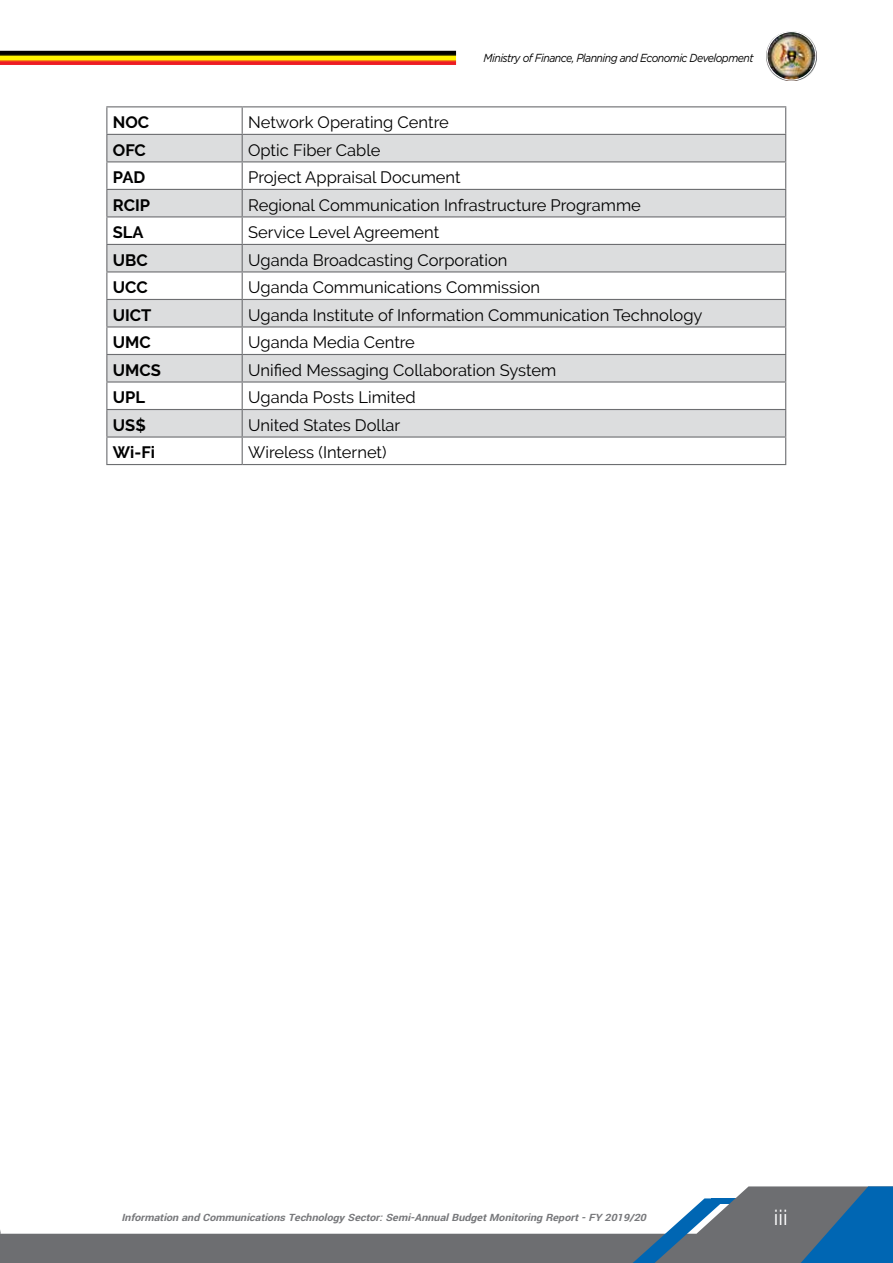
<style>
.page{position:relative;width:893px;height:1263px;background:#fff}
.page>*{position:absolute;margin:0;border:0;box-sizing:border-box;transform-origin:0 0}
.t1{font:21px "Raleway";color:#fff}
.t2{font:16.5px "Raleway";color:#000}
.t3{font:700 16.5px "Raleway";color:#000}
.t4{font:italic 11.7px "Gotham";letter-spacing:-.05em;color:#000;scale:.9 1}
.t5{font:italic 700 11.1px "Yantramanav";color:#77787b;scale:1.08 1}
</style>
<div class="page">
<img style="left:767px;top:31px;width:49px;height:50px">
<div style="left:766px;top:31px;width:50px;height:50px;border:1px solid #fff;border-radius:50%"></div>
<svg style="left:0;top:1186px;width:801px;height:77px"></svg>
<svg style="left:633px;top:1198px;width:93px;height:65px"></svg>
<svg style="left:801px;top:1186px;width:92px;height:77px;background:#28699b"></svg>
<img style="left:1px;top:51px;width:455px;height:14px">
<svg style="left:0;top:51px;width:1px;height:14px"></svg>
<svg style="left:107px;top:135px;width:678px;height:301px;fill:#dcddde"></svg>
<hr style="left:106px;top:106px;width:136px;height:1px;background:#6d6e71">
<hr style="left:242px;top:106px;width:544px;height:1px;background:#6d6e71">
<hr style="left:106px;top:134px;width:136px;height:1px;background:#6d6e71">
<hr style="left:242px;top:134px;width:544px;height:1px;background:#6d6e71">
<hr style="left:106px;top:161px;width:136px;height:1px;background:#6d6e71">
<hr style="left:242px;top:161px;width:544px;height:1px;background:#6d6e71">
<hr style="left:106px;top:189px;width:136px;height:1px;background:#6d6e71">
<hr style="left:242px;top:189px;width:544px;height:1px;background:#6d6e71">
<hr style="left:106px;top:216px;width:136px;height:1px;background:#6d6e71">
<hr style="left:242px;top:216px;width:544px;height:1px;background:#6d6e71">
<hr style="left:106px;top:244px;width:136px;height:1px;background:#6d6e71">
<hr style="left:242px;top:244px;width:544px;height:1px;background:#6d6e71">
<hr style="left:106px;top:271px;width:136px;height:1px;background:#6d6e71">
<hr style="left:242px;top:271px;width:544px;height:1px;background:#6d6e71">
<hr style="left:106px;top:299px;width:136px;height:1px;background:#6d6e71">
<hr style="left:242px;top:299px;width:544px;height:1px;background:#6d6e71">
<hr style="left:106px;top:326px;width:136px;height:2px;background:#6d6e71">
<hr style="left:242px;top:326px;width:544px;height:2px;background:#6d6e71">
<hr style="left:106px;top:354px;width:136px;height:1px;background:#6d6e71">
<hr style="left:242px;top:354px;width:544px;height:1px;background:#6d6e71">
<hr style="left:106px;top:381px;width:136px;height:2px;background:#6d6e71">
<hr style="left:242px;top:381px;width:544px;height:2px;background:#6d6e71">
<hr style="left:106px;top:409px;width:136px;height:1px;background:#6d6e71">
<hr style="left:242px;top:409px;width:544px;height:1px;background:#6d6e71">
<hr style="left:106px;top:436px;width:136px;height:2px;background:#6d6e71">
<svg style="left:106px;top:107px;width:1px;height:357px"></svg>
<hr style="left:242px;top:436px;width:544px;height:2px;background:#6d6e71">
<svg style="left:242px;top:107px;width:1px;height:357px"></svg>
<svg style="left:785px;top:107px;width:1px;height:357px"></svg>
<hr style="left:106px;top:464px;width:136px;height:1px;background:#6d6e71">
<hr style="left:242px;top:464px;width:544px;height:1px;background:#6d6e71">
<p class="t4" style="left:484px;top:50px;width:301px">Ministry of Finance, Planning and Economic Development</p>
<p class="t3" style="left:113px;top:113px;width:38px">NOC</p>
<p class="t2" style="left:248px;top:113px;width:202px">Network Operating Centre</p>
<p class="t3" style="left:113px;top:141px;width:35px">OFC</p>
<p class="t2" style="left:248px;top:140px;width:134px">Optic Fiber Cable</p>
<p class="t3" style="left:113px;top:168px;width:34px">PAD</p>
<p class="t2" style="left:248px;top:168px;width:214px">Project Appraisal Document</p>
<p class="t3" style="left:113px;top:196px;width:39px">RCIP</p>
<p class="t2" style="left:248px;top:195px;width:394px">Regional Communication Infrastructure Programme</p>
<p class="t3" style="left:113px;top:223px;width:32px">SLA</p>
<p class="t2" style="left:248px;top:223px;width:193px">Service Level Agreement</p>
<p class="t3" style="left:113px;top:251px;width:36px">UBC</p>
<p class="t2" style="left:248px;top:251px;width:261px">Uganda Broadcasting Corporation</p>
<p class="t3" style="left:113px;top:278px;width:36px">UCC</p>
<p class="t2" style="left:248px;top:278px;width:294px">Uganda Communications Commission</p>
<p class="t3" style="left:113px;top:306px;width:40px">UICT</p>
<p class="t2" style="left:248px;top:306px;width:456px">Uganda Institute of Information Communication Technology</p>
<p class="t3" style="left:113px;top:333px;width:39px">UMC</p>
<p class="t2" style="left:248px;top:333px;width:168px">Uganda Media Centre</p>
<p class="t3" style="left:113px;top:361px;width:50px">UMCS</p>
<p class="t2" style="left:248px;top:361px;width:310px">Unified Messaging Collaboration System</p>
<p class="t3" style="left:113px;top:388px;width:34px">UPL</p>
<p class="t2" style="left:248px;top:388px;width:169px">Uganda Posts Limited</p>
<p class="t3" style="left:113px;top:416px;width:34px">US$</p>
<p class="t2" style="left:248px;top:416px;width:154px">United States Dollar</p>
<p class="t3" style="left:113px;top:443px;width:44px">Wi-Fi</p>
<p class="t2" style="left:248px;top:443px;width:140px">Wireless (Internet)</p>
<p class="t5" style="left:121px;top:1210px;width:490px">Information and CommunicationsTechnologySector:Semi-AnnualBudgetMonitoring Report-FY 2019/20</p>
<p class="t1" style="left:774px;top:1205px;width:15px">iii</p>
</div>
